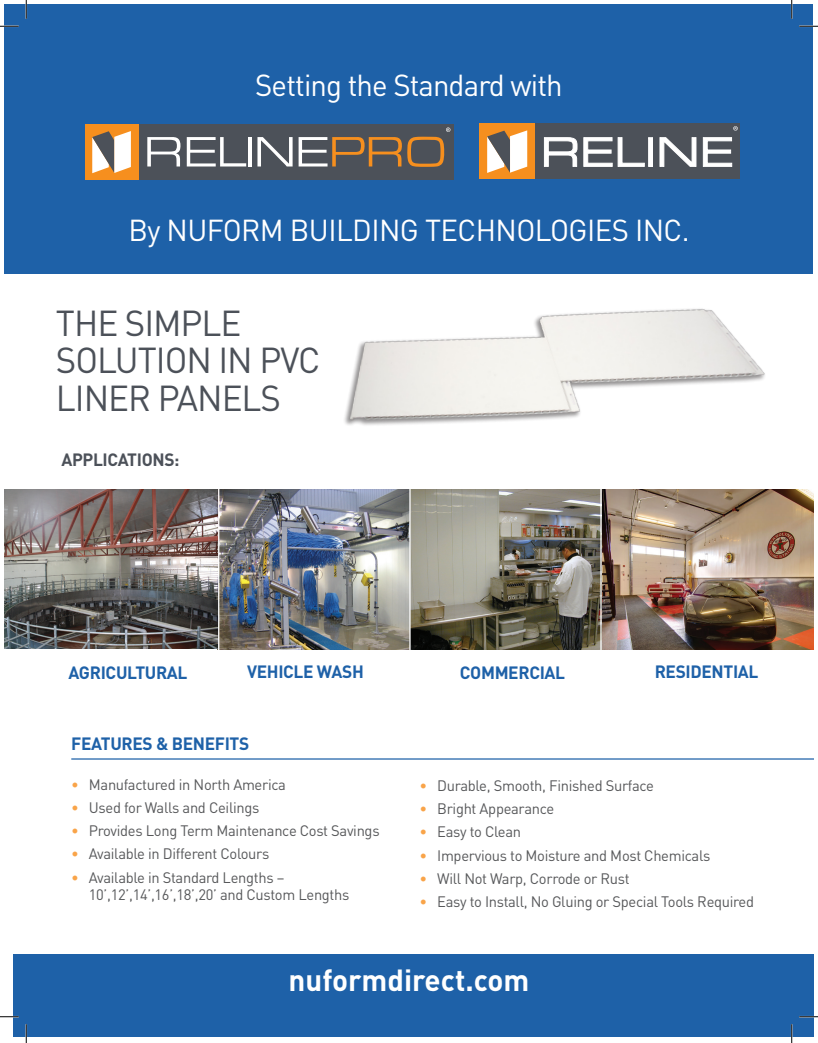
<style>
.page{position:relative;width:818px;height:1043px;background:#fff}
.page>*{position:absolute;margin:0;border:0;box-sizing:border-box;transform-origin:0 0}
.t1{font:35.62px/37.2px "DIN";letter-spacing:-.03em;color:#4c5159}
.t2{font:700 30.12px "DIN";color:#fff}
.t3{font:30px "DIN";letter-spacing:-.03em;color:#fff}
.t4{font:29.88px "DIN";letter-spacing:-.02em;color:#fff}
.t5{font:700 17.62px "DIN";letter-spacing:-.02em;color:#1e61a8}
.t6{font:700 17.62px "DIN";letter-spacing:-.02em;color:#4c5159}
.t7{font:15px/17.5px "DIN";letter-spacing:-.02em;color:#57585a}
.s1{color:#f9a449}
</style>
<div class="page">
<div style="left:5px;top:5px;width:808px;height:269px;background:#1e61a8"></div>
<img style="left:217px;top:490px;width:192px;height:159px">
<img style="left:5px;top:490px;width:213px;height:158px">
<div style="left:13px;top:953px;width:800px;height:83px;background:#1e61a8"></div>
<div style="left:138px;top:124px;width:315px;height:55px;background:#4c5159"></div>
<div style="left:85px;top:124px;width:53px;height:55px;background:#f68f1e"></div>
<svg style="left:92px;top:131px;width:39px;height:42px;background:#ccbcac"></svg>
<svg style="left:147px;top:137px;width:33px;height:29px"></svg>
<svg style="left:187px;top:137px;width:59px;height:29px"></svg>
<hr style="left:248px;top:137px;width:4px;height:29px;background:#fff">
<svg style="left:257px;top:137px;width:35px;height:29px"></svg>
<svg style="left:298px;top:127px;width:152px;height:40px"></svg>
<div style="left:534px;top:123px;width:205px;height:56px;background:#4c5159"></div>
<svg style="left:544px;top:137px;width:188px;height:30px"></svg>
<div style="left:479px;top:123px;width:56px;height:56px;background:#f68f1e"></div>
<svg style="left:487px;top:130px;width:40px;height:43px;background:#cba"></svg>
<svg style="left:733px;top:126px;width:4px;height:5px"></svg>
<hr style="left:218px;top:482px;width:1px;height:173px;background:#fff">
<img style="left:410px;top:490px;width:403px;height:160px">
<hr style="left:600px;top:482px;width:1px;height:173px;background:#fff">
<hr style="left:71px;top:758px;width:742px;height:1px;background:#1e61a8">
<img style="left:308px;top:308px;width:483px;height:211px">
<svg style="left:0;top:25px;width:19px;height:2px"></svg>
<svg style="left:799px;top:25px;width:19px;height:2px"></svg>
<svg style="left:0;top:1016px;width:19px;height:1px"></svg>
<svg style="left:799px;top:1015px;width:19px;height:2px"></svg>
<svg style="left:25px;top:0;width:2px;height:19px"></svg>
<svg style="left:25px;top:1024px;width:2px;height:18px"></svg>
<svg style="left:790px;top:0;width:2px;height:19px"></svg>
<svg style="left:790px;top:1024px;width:2px;height:18px"></svg>
<p class="t3" style="left:255px;top:66px;width:309px">Setting the Standard with</p>
<p class="t4" style="left:128px;top:211px;width:562px">By NUFORM BUILDING TECHNOLOGIES INC.</p>
<p class="t1" style="left:56px;top:304px;width:266px">THE SIMPLE<br>SOLUTION IN PVC<br>LINER PANELS</p>
<p class="t6" style="left:61px;top:448px;width:120px">APPLICATIONS:</p>
<p class="t5" style="left:68px;top:661px;width:121px">AGRICULTURAL</p>
<p class="t5" style="left:247px;top:660px;width:118px">VEHICLE WASH</p>
<p class="t5" style="left:460px;top:661px;width:107px">COMMERCIAL</p>
<p class="t5" style="left:654px;top:660px;width:105px">RESIDENTIAL</p>
<p class="t5" style="left:71px;top:732px;width:179px">FEATURES &amp; BENEFITS</p>
<p class="t7" style="left:71px;top:775px;width:216px"><span class="s1">•</span> Manufactured in North America</p>
<p class="t7" style="left:71px;top:798px;width:190px"><span class="s1">•</span> Used for Walls and Ceilings</p>
<p class="t7" style="left:71px;top:821px;width:310px"><span class="s1">•</span> Provides Long Term Maintenance Cost Savings</p>
<p class="t7" style="left:71px;top:845px;width:199px"><span class="s1">•</span> Available in Different Colours</p>
<p class="t7" style="left:89px;top:868px;width:262px;text-indent:-18px"><span class="s1">•</span> Available in Standard Lengths –<br>10’,12’,14’,16’,18’,20’ and Custom Lengths</p>
<p class="t7" style="left:419px;top:776px;width:236px"><span class="s1">•</span> Durable, Smooth, Finished Surface</p>
<p class="t7" style="left:419px;top:800px;width:136px"><span class="s1">•</span> Bright Appearance</p>
<p class="t7" style="left:419px;top:823px;width:103px"><span class="s1">•</span> Easy to Clean</p>
<p class="t7" style="left:419px;top:846px;width:292px"><span class="s1">•</span> Impervious to Moisture and Most Chemicals</p>
<p class="t7" style="left:419px;top:869px;width:211px"><span class="s1">•</span> Will Not Warp, Corrode or Rust</p>
<p class="t7" style="left:419px;top:892px;width:336px"><span class="s1">•</span> Easy to Install, No Gluing or Special Tools Required</p>
<p class="t2" style="left:288px;top:960px;width:242px">nuformdirect.com</p>
</div>
